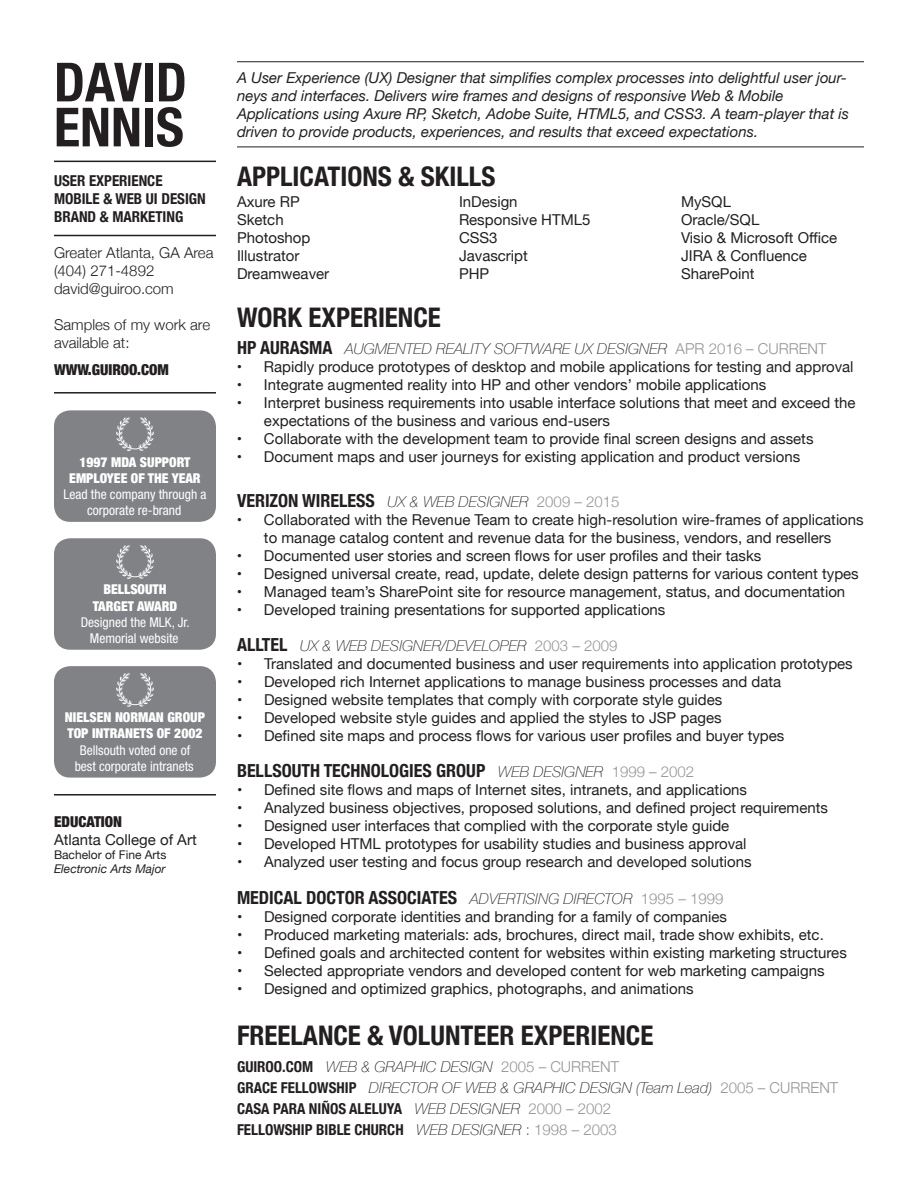
<style>
.page{position:relative;width:918px;height:1188px;background:#fff}
.page>*{position:absolute;margin:0;border:0;box-sizing:border-box;transform-origin:0 0}
.t1{font:700 condensed 54px/45px "Helvetica Neue";color:#231f20}
.t2{font:700 condensed 27px "Helvetica Neue";color:#231f20}
.t3{font:700 condensed 18px "Helvetica Neue";color:#231f20}
.t4{font:15px/18px "Helvetica Neue";color:#231f20}
.t5{font:italic 15px/18px "Helvetica Neue";color:#231f20}
.t6{font:italic 100 15px/21px "Helvetica Neue";color:#231f20}
.t7{font:300 15px/18px "Helvetica Neue";color:#231f20}
.t8{font:700 condensed 15px/18px "Helvetica Neue";color:#231f20}
.t9{font:900 condensed 15px "Helvetica Neue";color:#231f20}
.t10{font:condensed 13.5px/16.2px "Helvetica Neue";color:#fff;text-align:center}
.t11{font:900 condensed 13.5px/16.2px "Helvetica Neue";color:#fff;text-align:center}
.t12{font:italic 12px "Helvetica Neue";color:#231f20}
.t13{font:12px "Helvetica Neue";color:#231f20}
.s1{font-weight:700;font-style:normal;font-stretch:condensed;font-size:18px}
.s2{font-weight:300;font-style:normal;color:#939598}
.s3{font-weight:100;font-style:italic;font-stretch:normal;font-size:15px}
.s4{font-weight:300;font-stretch:normal;font-size:15px;color:#939598}
.s5{font-weight:700;font-style:normal;font-stretch:condensed}
.s6{font-style:normal}
</style>
<div class="page">
<hr style="left:54px;top:161px;width:162px;height:1px;background:#231f20">
<hr style="left:54px;top:235px;width:162px;height:1px;background:#231f20">
<div style="left:54px;top:410px;width:162px;height:112px;background:#808285;border-radius:16px"></div>
<hr style="left:54px;top:392px;width:162px;height:2px;background:#231f20">
<hr style="left:54px;top:794px;width:162px;height:2px;background:#231f20">
<hr style="left:237px;top:61px;width:627px;height:1px;background:#231f20">
<hr style="left:237px;top:147px;width:627px;height:1px;background:#231f20">
<svg style="left:116px;top:417px;width:38px;height:34px"></svg>
<div style="left:54px;top:538px;width:162px;height:112px;background:#808285;border-radius:16px"></div>
<svg style="left:116px;top:545px;width:38px;height:34px"></svg>
<div style="left:54px;top:666px;width:162px;height:112px;background:#808285;border-radius:16px"></div>
<svg style="left:116px;top:673px;width:38px;height:34px"></svg>
<h1 class="t1" style="left:54px;top:56px;width:134px">DAVID<br>ENNIS</h1>
<p class="t8" style="left:54px;top:171px;width:153px">USER EXPERIENCE<br>MOBILE &amp; WEB UI DESIGN<br>BRAND &amp; MARKETING</p>
<p class="t7" style="left:54px;top:243px;width:161px">Greater Atlanta, GA Area (404) 271-4892 david@guiroo.com</p>
<p class="t7" style="left:54px;top:315px;width:158px">Samples of my work are available at:</p>
<p class="t9" style="left:54px;top:357px;width:116px">WWW.GUIROO.COM</p>
<p class="t11" style="left:69px;top:453px;width:133px">1997 MDA SUPPORT<br>EMPLOYEE OF THE YEAR</p>
<p class="t10" style="left:63px;top:486px;width:145px">Lead the company through a corporate re-brand</p>
<p class="t11" style="left:93px;top:581px;width:86px">BELLSOUTH<br>TARGET AWARD</p>
<p class="t10" style="left:81px;top:614px;width:110px">Designed the MLK, Jr.<br>Memorial website</p>
<p class="t11" style="left:65px;top:709px;width:142px;text-align:left">NIELSEN NORMAN GROUP<br>TOP INTRANETS OF 2002</p>
<p class="t10" style="left:75px;top:742px;width:121px">Bellsouth voted one of best corporate intranets</p>
<p class="t9" style="left:54px;top:809px;width:70px">EDUCATION</p>
<p class="t4" style="left:54px;top:831px;width:144px">Atlanta College of Art</p>
<p class="t13" style="left:54px;top:846px;width:114px">Bachelor of Fine Arts</p>
<p class="t12" style="left:54px;top:860px;width:113px">Electronic Arts Major</p>
<p class="t5" style="left:237px;top:69px;width:614px">A User Experience (UX) Designer that simplifies complex processes into delightful user jour&shy;neys and interfaces. Delivers wire frames and designs of responsive Web &amp; Mobile Applications using Axure RP, Sketch, Adobe Suite, HTML5, and CSS3. A team-player that is driven to provide products, experiences, and results that exceed expectations.</p>
<h2 class="t2" style="left:237px;top:154px;width:260px">APPLICATIONS &amp; SKILLS</h2>
<p class="t4" style="left:237px;top:194px;width:94px">Axure RP<br>Sketch<br>Photoshop<br>Illustrator<br>Dreamweaver</p>
<p class="t4" style="left:459px;top:194px;width:133px">InDesign<br>Responsive HTML5<br>CSS3<br>Javascript<br>PHP</p>
<p class="t4" style="left:681px;top:194px;width:158px">MySQL<br>Oracle/SQL<br>Visio &amp; Microsoft Office<br>JIRA &amp; Confluence<br>SharePoint</p>
<h2 class="t2" style="left:237px;top:295px;width:205px">WORK EXPERIENCE</h2>
<p class="t6" style="left:237px;top:337px;width:591px"><span class="s1">HP AURASMA</span> AUGMENTED REALITY SOFTWARE UX DESIGNER <span class="s2">APR 2016 – CURRENT</span></p>
<p class="t4" style="left:237px;top:358px;width:618px">• Rapidly produce prototypes of desktop and mobile applications for testing and approval</p>
<p class="t4" style="left:237px;top:376px;width:531px">• Integrate augmented reality into HP and other vendors’ mobile applications</p>
<p class="t4" style="left:264px;top:394px;width:593px;text-indent:-27px">• Interpret business requirements into usable interface solutions that meet and exceed the expectations of the business and various end-users</p>
<p class="t4" style="left:237px;top:430px;width:578px">• Collaborate with the development team to provide final screen designs and assets</p>
<p class="t4" style="left:237px;top:448px;width:565px">• Document maps and user journeys for existing application and product versions</p>
<p class="t3" style="left:237px;top:485px;width:384px">VERIZON WIRELESS <span class="s3">UX &amp; WEB DESIGNER</span> <span class="s4">2009 – 2015</span></p>
<p class="t4" style="left:237px;top:511px;width:628px;text-align:center">• Collaborated with the Revenue Team to create high-resolution wire-frames of applications to manage catalog content and revenue data for the business, vendors, and resellers</p>
<p class="t4" style="left:237px;top:547px;width:526px">• Documented user stories and screen flows for user profiles and their tasks</p>
<p class="t4" style="left:237px;top:565px;width:623px">• Designed universal create, read, update, delete design patterns for various content types</p>
<p class="t4" style="left:237px;top:583px;width:610px">• Managed team’s SharePoint site for resource management, status, and documentation</p>
<p class="t4" style="left:237px;top:601px;width:430px">• Developed training presentations for supported applications</p>
<p class="t6" style="left:237px;top:634px;width:382px"><span class="s1">ALLTEL</span> UX &amp; WEB DESIGNER/DEVELOPER <span class="s2">2003 – 2009</span></p>
<p class="t4" style="left:237px;top:655px;width:617px">• Translated and documented business and user requirements into application prototypes</p>
<p class="t4" style="left:237px;top:673px;width:546px">• Developed rich Internet applications to manage business processes and data</p>
<p class="t4" style="left:237px;top:691px;width:487px">• Designed website templates that comply with corporate style guides</p>
<p class="t4" style="left:237px;top:709px;width:486px">• Developed website style guides and applied the styles to JSP pages</p>
<p class="t4" style="left:237px;top:727px;width:549px">• Defined site maps and process flows for various user profiles and buyer types</p>
<p class="t3" style="left:237px;top:756px;width:459px">BELLSOUTH TECHNOLOGIES GROUP <span class="s3">WEB DESIGNER</span> <span class="s4">1999 – 2002</span></p>
<p class="t4" style="left:237px;top:782px;width:512px">• Defined site flows and maps of Internet sites, intranets, and applications</p>
<p class="t4" style="left:237px;top:800px;width:593px">• Analyzed business objectives, proposed solutions, and defined project requirements</p>
<p class="t4" style="left:237px;top:818px;width:494px">• Designed user interfaces that complied with the corporate style guide</p>
<p class="t4" style="left:237px;top:836px;width:511px">• Developed HTML prototypes for usability studies and business approval</p>
<p class="t4" style="left:237px;top:854px;width:516px">• Analyzed user testing and focus group research and developed solutions</p>
<p class="t3" style="left:237px;top:883px;width:488px">MEDICAL DOCTOR ASSOCIATES <span class="s3">ADVERTISING DIRECTOR</span> <span class="s4">1995 – 1999</span></p>
<p class="t4" style="left:237px;top:908px;width:492px">• Designed corporate identities and branding for a family of companies</p>
<p class="t4" style="left:237px;top:926px;width:588px">• Produced marketing materials: ads, brochures, direct mail, trade show exhibits, etc.</p>
<p class="t4" style="left:237px;top:944px;width:611px">• Defined goals and architected content for websites within existing marketing structures</p>
<p class="t4" style="left:237px;top:962px;width:589px">• Selected appropriate vendors and developed content for web marketing campaigns</p>
<p class="t4" style="left:237px;top:980px;width:458px">• Designed and optimized graphics, photographs, and animations</p>
<h2 class="t2" style="left:237px;top:1013px;width:418px">FREELANCE &amp; VOLUNTEER EXPERIENCE</h2>
<p class="t6" style="left:237px;top:1055px;width:603px"><span class="s5">GUIROO.COM</span> WEB &amp; GRAPHIC DESIGN <span class="s2">2005 – CURRENT<br></span><span class="s5">GRACE FELLOWSHIP</span> DIRECTOR OF WEB &amp; GRAPHIC DESIGN (Team Lead) <span class="s2">2005 – CURRENT </span><span class="s5">CASA PARA NIÑOS ALELUYA</span> WEB DESIGNER <span class="s2">2000 – 2002<br></span><span class="s5">FELLOWSHIP BIBLE CHURCH</span> WEB DESIGNER <span class="s6">:</span> <span class="s2">1998 – 2003</span></p>
</div>
